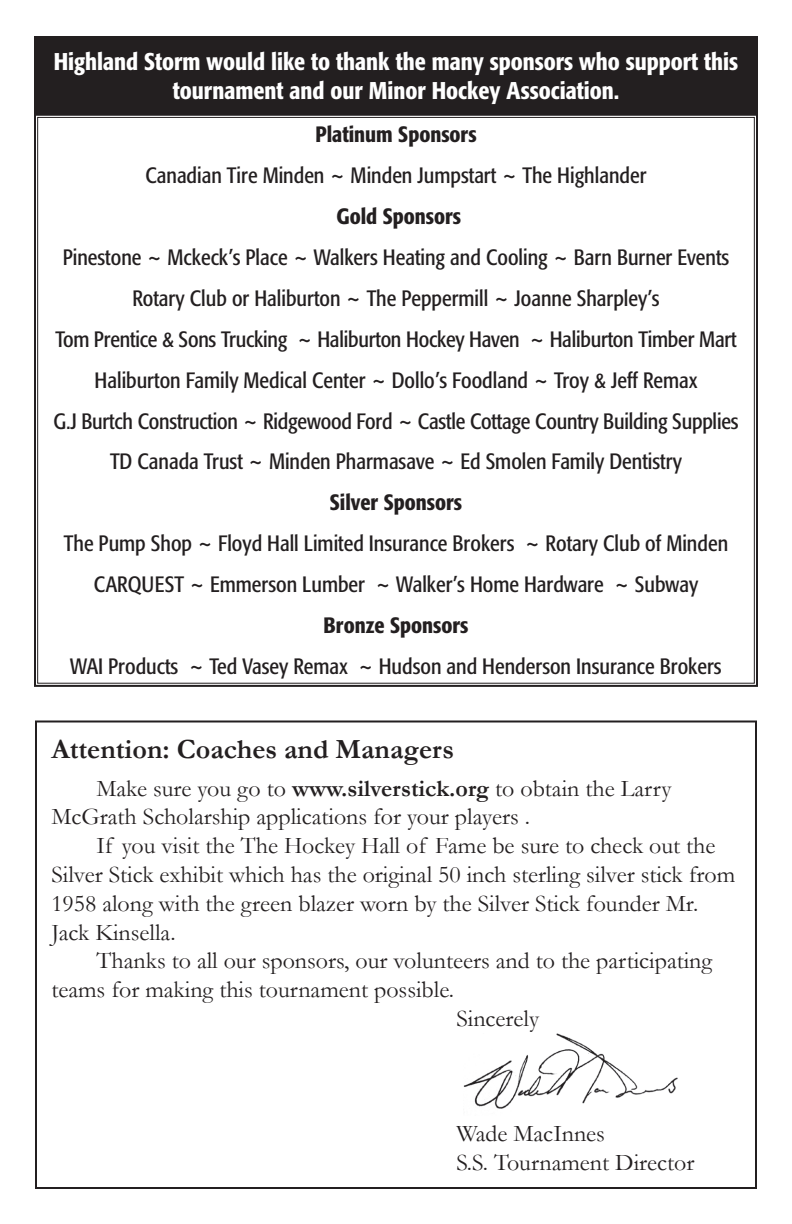
<style>
.page{position:relative;width:792px;height:1224px;background:#fff}
.page>*{position:absolute;margin:0;border:0;box-sizing:border-box;transform-origin:0 0}
.t1{font:700 28px "Garamond";color:#231f20}
.t2{font:24px/28.8px "Garamond";color:#231f20}
.t3{font:500 condensed 24px/28.8px "Formata";color:#fff;text-align:center}
.t4{font:condensed 22px/40.8px "Formata";color:#231f20;text-align:center}
.t5{font:500 condensed 22px "Formata";color:#231f20}
.s1{font-weight:700}
</style>
<div class="page">
<img style="left:463px;top:1034px;width:215px;height:75px">
<div style="left:35px;top:720px;width:722px;height:469px;border:2px solid #231f20"></div>
<svg style="left:34px;top:114px;width:724px;height:573px"></svg>
<div style="left:34px;top:36px;width:724px;height:78px;background:#231f20"></div>
<p class="t3" style="left:54px;top:47px;width:686px">Highland Storm would like to thank the many sponsors who support this tournament and our Minor Hockey Association.</p>
<p class="t5" style="left:315px;top:121px;width:163px">Platinum Sponsors</p>
<p class="t4" style="left:145px;top:155px;width:503px">Canadian Tire Minden ~ Minden Jumpstart ~ The Highlander</p>
<p class="t5" style="left:336px;top:203px;width:126px">Gold Sponsors</p>
<p class="t4" style="left:54px;top:237px;width:687px">Pinestone ~ Mckeck’s Place ~ Walkers Heating and Cooling ~ Barn Burner Events Rotary Club or Haliburton ~ The Peppermill ~ Joanne Sharpley’s<br>Tom Prentice &amp; Sons Trucking ~ Haliburton Hockey Haven ~ Haliburton Timber Mart Haliburton Family Medical Center ~ Dollo’s Foodland ~ Troy &amp; Jeff Remax<br>G.J Burtch Construction ~ Ridgewood Ford ~ Castle Cottage Country Building Supplies TD Canada Trust ~ Minden Pharmasave ~ Ed Smolen Family Dentistry</p>
<p class="t5" style="left:330px;top:489px;width:134px">Silver Sponsors</p>
<p class="t4" style="left:64px;top:523px;width:666px">The Pump Shop ~ Floyd Hall Limited Insurance Brokers ~ Rotary Club of Minden<br>CARQUEST ~ Emmerson Lumber ~ Walker’s Home Hardware ~ Subway</p>
<p class="t5" style="left:324px;top:612px;width:146px">Bronze Sponsors</p>
<p class="t4" style="left:70px;top:646px;width:653px">WAI Products ~ Ted Vasey Remax ~ Hudson and Henderson Insurance Brokers</p>
<p class="t1" style="left:51px;top:732px;width:404px">Attention: Coaches and Managers</p>
<p class="t2" style="left:51px;top:773px;width:622px;text-indent:45px">Make sure you go to <span class="s1">www.silverstick.org</span> to obtain the Larry<br>McGrath Scholarship applications for your players .</p>
<p class="t2" style="left:51px;top:831px;width:685px;text-indent:45px">If you visit the The Hockey Hall of Fame be sure to check out the Silver Stick exhibit which has the original 50 inch sterling silver stick from 1958 along with the green blazer worn by the Silver Stick founder Mr.<br>Jack Kinsella.</p>
<p class="t2" style="left:96px;top:946px;width:617px">Thanks to all our sponsors, our volunteers and to the participating</p>
<p class="t2" style="left:51px;top:975px;width:404px">teams for making this tournament possible.</p>
<p class="t2" style="left:456px;top:1004px;width:84px">Sincerely</p>
<p class="t2" style="left:456px;top:1119px;width:240px">Wade MacInnes<br>S.S. Tournament Director</p>
</div>
